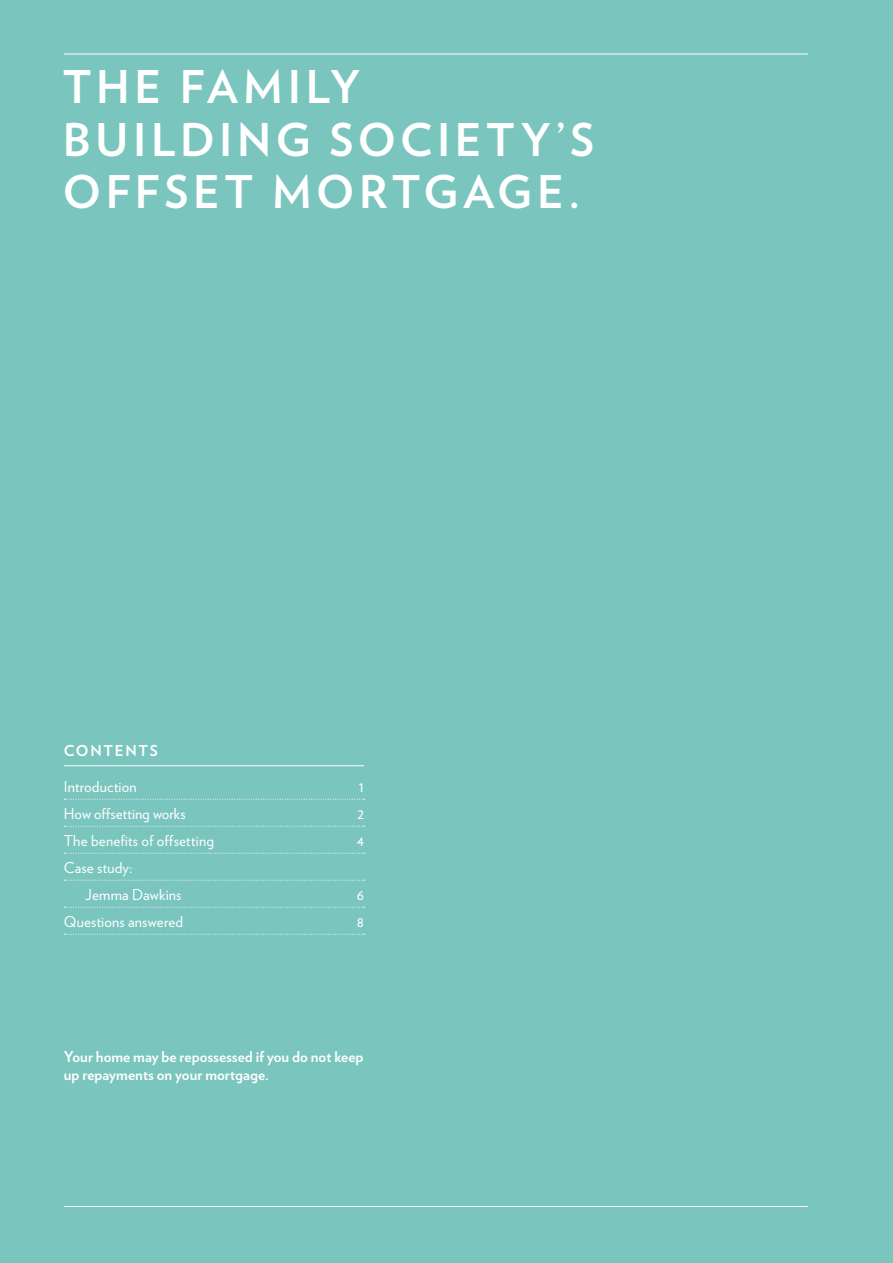
<style>
.page{position:relative;width:893px;height:1263px;background:#7bc5bf}
.page>*{position:absolute;margin:0;border:0;box-sizing:border-box;transform-origin:0 0}
.t1{font:700 45px/52.5px "Verlag";letter-spacing:.1em;color:#fff}
.t2{font:15px/27px "Verlag";letter-spacing:.01em;color:#fff}
.t3{font:700 15px/18px "Verlag";color:#fff}
.t4{font:700 15px "Verlag";letter-spacing:.11em;color:#fff}
</style>
<div class="page">
<hr style="left:64px;top:1206px;width:744px;height:1px;background:#fff">
<hr style="left:64px;top:765px;width:300px;height:1px;background:#fff">
<svg style="left:64px;top:799px;width:301px;height:1px"></svg>
<svg style="left:64px;top:826px;width:301px;height:1px"></svg>
<svg style="left:64px;top:853px;width:301px;height:1px"></svg>
<svg style="left:64px;top:880px;width:301px;height:1px"></svg>
<svg style="left:64px;top:907px;width:301px;height:1px"></svg>
<svg style="left:64px;top:934px;width:301px;height:1px"></svg>
<hr style="left:892px;top:0;width:1px;height:1263px;background:#fff">
<hr style="left:64px;top:54px;width:744px;height:1px;background:#fff">
<h1 class="t1" style="left:63px;top:58px;width:533px">THE FAMILY<br>BUILDING SOCIETY’S<br>OFFSET MORTGAGE.</h1>
<p class="t4" style="left:64px;top:739px;width:96px">CONTENTS</p>
<p class="t2" style="left:64px;top:773px;width:74px">Introduction</p>
<p class="t2" style="left:359px;top:773px;width:7px">1</p>
<p class="t2" style="left:64px;top:800px;width:123px">How offsetting works</p>
<p class="t2" style="left:357px;top:800px;width:8px">2</p>
<p class="t2" style="left:64px;top:827px;width:152px">The benefits of offsetting</p>
<p class="t2" style="left:357px;top:827px;width:9px">4</p>
<p class="t2" style="left:85px;top:854px;width:98px;text-indent:-21px">Case study:<br>Jemma Dawkins</p>
<p class="t2" style="left:357px;top:881px;width:9px">6</p>
<p class="t2" style="left:64px;top:908px;width:121px">Questions answered</p>
<p class="t2" style="left:357px;top:908px;width:9px">8</p>
<p class="t3" style="left:64px;top:1047px;width:301px">Your home may be repossessed if you do not keep up repayments on your mortgage.</p>
</div>
